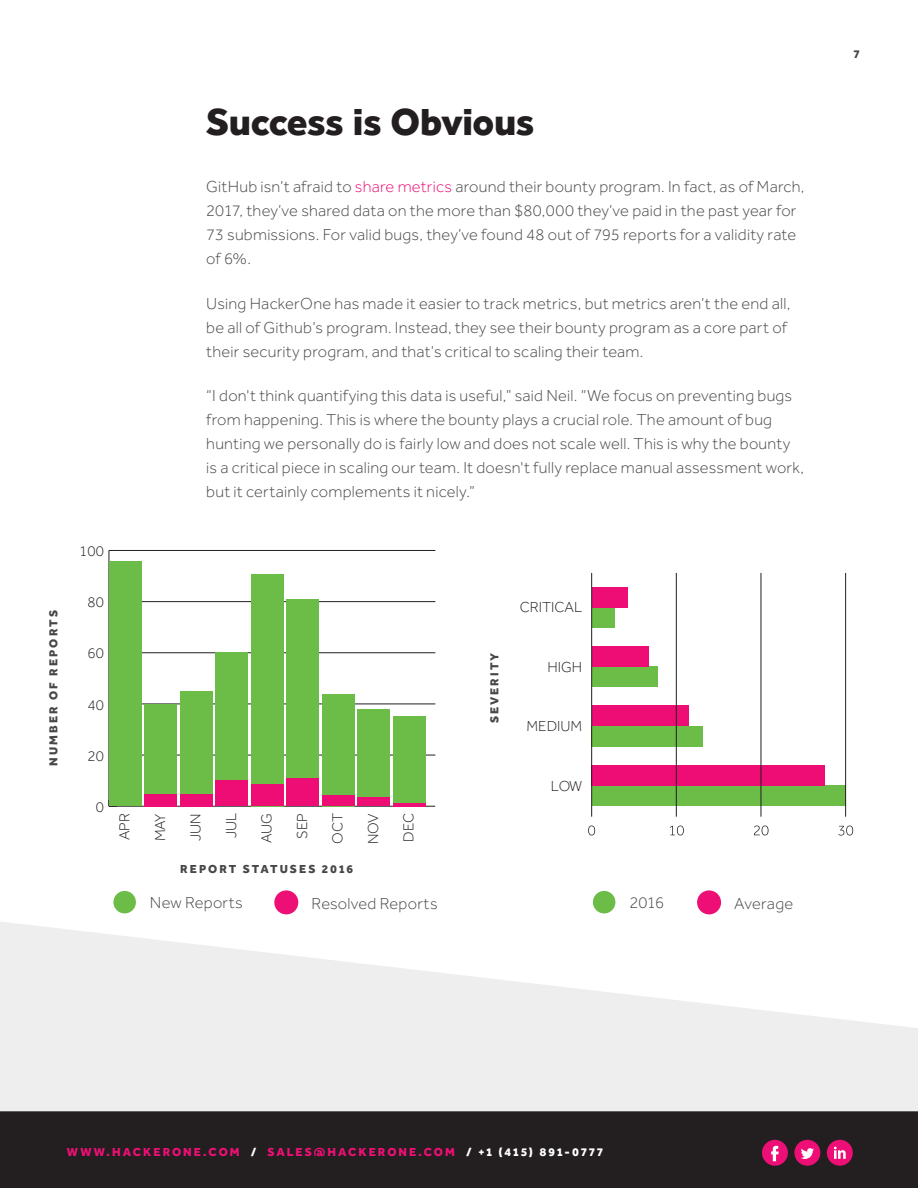
<style>
.page{position:relative;width:918px;height:1188px;background:#fff}
.page>*{position:absolute;margin:0;border:0;box-sizing:border-box;transform-origin:0 0}
.t1{font:800 39px "Effra";letter-spacing:-.01em;color:#231f20}
.Paragraph{font:300 16.5px/24px "Effra";letter-spacing:.015em;color:#494649}
.t2{font:300 15px "Effra";color:#231f20}
.t3{font:800 12px "Effra";letter-spacing:.165em;color:#ed0f75}
.t4{font:800 12px "Effra";letter-spacing:.165em;color:#494649}
.s1{color:#ed0f75}
.s2{color:#fff}
</style>
<div class="page">
<div style="left:0;top:1111px;width:918px;height:77px;background:#231f20"></div>
<div style="left:762px;top:1140px;width:26px;height:26px;background:#ed0f75;border-radius:50%"></div>
<svg style="left:771px;top:1146px;width:8px;height:15px"></svg>
<div style="left:794px;top:1140px;width:26px;height:26px;background:#ed0f75;border-radius:50%"></div>
<svg style="left:801px;top:1148px;width:13px;height:11px"></svg>
<div style="left:827px;top:1140px;width:26px;height:26px;background:#ed0f75;border-radius:50%"></div>
<svg style="left:834px;top:1147px;width:12px;height:12px"></svg>
<svg style="left:0;top:922px;width:918px;height:189px;fill:#eee"></svg>
<hr style="left:109px;top:806px;width:326px;height:1px;background:#231f20">
<hr style="left:109px;top:550px;width:1px;height:256px;background:#231f20">
<hr style="left:109px;top:755px;width:326px;height:1px;background:#231f20">
<hr style="left:109px;top:704px;width:326px;height:1px;background:#231f20">
<hr style="left:109px;top:653px;width:326px;height:1px;background:#231f20">
<hr style="left:109px;top:601px;width:326px;height:1px;background:#231f20">
<hr style="left:109px;top:550px;width:326px;height:1px;background:#231f20">
<div style="left:109px;top:561px;width:33px;height:245px;background:#6bbd47"></div>
<div style="left:144px;top:704px;width:33px;height:102px;background:#6bbd47"></div>
<div style="left:144px;top:794px;width:33px;height:12px;background:#ed0d75"></div>
<div style="left:180px;top:691px;width:33px;height:115px;background:#6bbd47"></div>
<div style="left:215px;top:653px;width:33px;height:153px;background:#6bbd47"></div>
<div style="left:251px;top:574px;width:33px;height:232px;background:#6bbd47"></div>
<div style="left:286px;top:600px;width:33px;height:206px;background:#6bbd47"></div>
<div style="left:322px;top:694px;width:33px;height:112px;background:#6bbd47"></div>
<div style="left:357px;top:710px;width:33px;height:96px;background:#6bbd47"></div>
<div style="left:393px;top:716px;width:33px;height:90px;background:#6bbd47"></div>
<div style="left:180px;top:794px;width:33px;height:12px;background:#ed0d75"></div>
<div style="left:215px;top:781px;width:33px;height:25px;background:#ed0d75"></div>
<div style="left:251px;top:785px;width:33px;height:21px;background:#ed0d75"></div>
<div style="left:286px;top:779px;width:33px;height:27px;background:#ed0d75"></div>
<div style="left:322px;top:795px;width:33px;height:11px;background:#ed0d75"></div>
<div style="left:357px;top:797px;width:33px;height:9px;background:#ed0d75"></div>
<hr style="left:393px;top:803px;width:33px;height:3px;background:#ed0d75">
<div style="left:113px;top:891px;width:23px;height:22px;background:#6bbd47;border-radius:50%"></div>
<div style="left:593px;top:891px;width:22px;height:22px;background:#6bbd47;border-radius:50%"></div>
<div style="left:275px;top:891px;width:23px;height:23px;background:#ed0f75;border-radius:50%"></div>
<div style="left:274px;top:890px;width:24px;height:24px;border:2px solid #ec1075;border-radius:50%"></div>
<div style="left:698px;top:891px;width:22px;height:23px;background:#ed0f75;border-radius:50%"></div>
<div style="left:697px;top:890px;width:24px;height:24px;border:2px solid #ec1075;border-radius:50%"></div>
<svg style="left:588px;top:826px;width:7px;height:9px"></svg>
<svg style="left:670px;top:826px;width:14px;height:9px"></svg>
<svg style="left:754px;top:826px;width:15px;height:9px"></svg>
<svg style="left:838px;top:826px;width:15px;height:10px"></svg>
<div style="left:592px;top:786px;width:254px;height:20px;background:#6bbd47"></div>
<div style="left:592px;top:765px;width:233px;height:21px;background:#ed0d75"></div>
<div style="left:592px;top:726px;width:111px;height:21px;background:#6bbd47"></div>
<div style="left:592px;top:706px;width:97px;height:20px;background:#ed0d75"></div>
<div style="left:592px;top:667px;width:66px;height:20px;background:#6bbd47"></div>
<div style="left:592px;top:646px;width:56px;height:21px;background:#ed0d75"></div>
<div style="left:592px;top:607px;width:22px;height:21px;background:#6bbd47"></div>
<div style="left:592px;top:587px;width:35px;height:20px;background:#ed0d75"></div>
<hr style="left:591px;top:573px;width:1px;height:244px;background:#231f20">
<hr style="left:676px;top:573px;width:1px;height:244px;background:#231f20">
<hr style="left:761px;top:573px;width:1px;height:244px;background:#231f20">
<hr style="left:845px;top:573px;width:1px;height:244px;background:#231f20">
<h4 class="t4" style="left:46px;top:766px;width:157px;rotate:-90deg">NUMBER OF REPORTS</h4>
<h2 class="t1" style="left:206px;top:97px;width:330px">Success is Obvious</h2>
<p class="Paragraph" style="left:206px;top:175px;width:600px">GitHub isn’t afraid to <span class="s1">share metrics</span> around their bounty program. In fact, as of March, 2017, they’ve shared data on the more than $80,000 they’ve paid in the past year for 73 submissions. For valid bugs, they’ve found 48 out of 795 reports for a validity rate of 6%.</p>
<p class="Paragraph" style="left:206px;top:291px;width:586px">Using HackerOne has made it easier to track metrics, but metrics aren’t the end all, be all of Github’s program. Instead, they see their bounty program as a core part of their security program, and that’s critical to scaling their team.</p>
<p class="Paragraph" style="left:206px;top:383px;width:599px">“I don't think quantifying this data is useful,” said Neil. “We focus on preventing bugs from happening. This is where the bounty plays a crucial role. The amount of bug hunting we personally do is fairly low and does not scale well. This is why the bounty is a critical piece in scaling our team. It doesn't fully replace manual assessment work, but it certainly complements it nicely.”</p>
<p class="t2" style="left:79px;top:543px;width:26px">100</p>
<p class="t2" style="left:87px;top:594px;width:18px">80</p>
<p class="t2" style="left:87px;top:645px;width:18px">60</p>
<p class="t2" style="left:87px;top:696px;width:18px">40</p>
<p class="t2" style="left:87px;top:747px;width:18px">20</p>
<p class="t2" style="left:96px;top:799px;width:10px">0</p>
<p class="t2" style="left:116px;top:840px;width:29px;rotate:-90deg">APR</p>
<p class="t2" style="left:152px;top:841px;width:30px;rotate:-90deg">MAY</p>
<p class="t2" style="left:187px;top:841px;width:29px;rotate:-90deg">JUN</p>
<p class="t2" style="left:223px;top:838px;width:27px;rotate:-90deg">JUL</p>
<p class="t2" style="left:258px;top:843px;width:32px;rotate:-90deg">AUG</p>
<p class="t2" style="left:294px;top:839px;width:27px;rotate:-90deg">SEP</p>
<p class="t2" style="left:329px;top:844px;width:32px;rotate:-90deg">OCT</p>
<p class="t2" style="left:365px;top:844px;width:32px;rotate:-90deg">NOV</p>
<p class="t2" style="left:400px;top:842px;width:30px;rotate:-90deg">DEC</p>
<h4 class="t4" style="left:180px;top:862px;width:174px">REPORT STATUSES 2016</h4>
<h4 class="t4" style="left:487px;top:723px;width:72px;rotate:-90deg">SEVERITY</h4>
<p class="t2" style="left:520px;top:599px;width:64px">CRITICAL</p>
<p class="t2" style="left:548px;top:658px;width:36px">HIGH</p>
<p class="t2" style="left:527px;top:718px;width:57px">MEDIUM</p>
<p class="t2" style="left:551px;top:777px;width:33px">LOW</p>
<p class="Paragraph" style="left:150px;top:890px;width:95px">New Reports</p>
<p class="Paragraph" style="left:312px;top:891px;width:128px">Resolved Reports</p>
<p class="Paragraph" style="left:629px;top:890px;width:36px">2016</p>
<p class="Paragraph" style="left:734px;top:891px;width:60px">Average</p>
<p class="t4" style="left:854px;top:46px;width:7px">7</p>
<h4 class="t3" style="left:67px;top:1145px;width:538px">WWW.HACKERONE.COM <span class="s2">/</span> SALES@HACKERONE.COM <span class="s2">/ +1 (415) 891-0777</span></h4>
</div>
